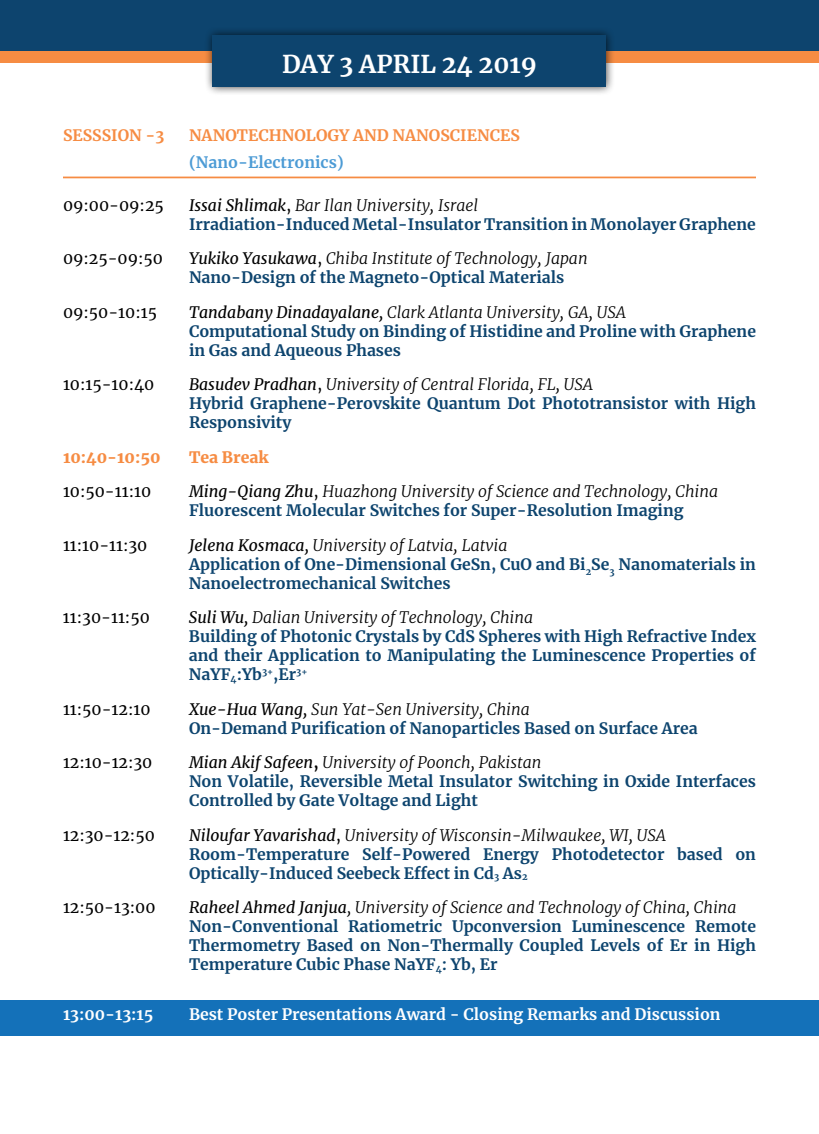
<style>
.page{position:relative;width:819px;height:1134px;background:#fff}
.page>*{position:absolute;margin:0;border:0;box-sizing:border-box;transform-origin:0 0}
.t1{font:700 24.5px "Merriweather";color:#fff}
.t2{font:700 15.75px/18.9px "Merriweather";color:#0d446e}
.t3{font:15.75px "Merriweather";color:#000}
.t4{font:700 15.75px "Merriweather";color:#fff}
.t5{font:700 15.75px "Merriweather";color:#f68c43}
.t6{font:900 15.75px "Merriweather";color:#f68c43}
.t7{font:700 15.75px "Merriweather";color:#4c9bd5}
.s1{font-weight:400;font-style:italic;color:#000}
.s2{font-weight:400;color:#000}
.s3{font-weight:300;font-style:italic;color:#000}
.s4{color:#000}
</style>
<div class="page">
<div style="left:0;top:1000px;width:819px;height:35px;background:#1471b9"></div>
<div style="left:0;top:0;width:819px;height:52px;background:#0d446e"></div>
<div style="left:0;top:52px;width:819px;height:11px;background:#f68c43"></div>
<div style="left:204px;top:26px;width:411px;height:70px;background:#000;opacity:.75"></div>
<div style="left:213px;top:35px;width:393px;height:52px;background:#0d446e"></div>
<hr style="left:63px;top:177px;width:693px;height:1px;background:#f68c43">
<h1 class="t1" style="left:282px;top:47px;width:256px">DAY 3 APRIL 24 2019</h1>
<p class="t5" style="left:63px;top:125px;width:103px">SESSSION -3</p>
<p class="t5" style="left:189px;top:125px;width:332px">NANOTECHNOLOGY AND NANOSCIENCES</p>
<p class="t7" style="left:189px;top:152px;width:156px">(Nano-Electronics)</p>
<p class="t3" style="left:63px;top:194px;width:102px">09:00-09:25</p>
<p class="t2" style="left:189px;top:195px;width:568px"><span class="s1">Issai Shlimak</span><span class="s2">,</span> <span class="s3">Bar Ilan University, Israel<br></span>Irradiation-Induced Metal-Insulator Transition in Monolayer Graphene</p>
<p class="t3" style="left:63px;top:248px;width:102px">09:25-09:50</p>
<p class="t2" style="left:189px;top:249px;width:400px"><span class="s1">Yukiko Yasukawa</span><span class="s2">,</span> <span class="s3">Chiba Institute of Technology, Japan<br></span>Nano-Design of the Magneto-Optical Materials</p>
<p class="t3" style="left:63px;top:301px;width:96px">09:50-10:15</p>
<p class="t2" style="left:189px;top:302px;width:569px"><span class="s1">Tandabany Dinadayalane,</span> <span class="s3">Clark Atlanta University, GA, USA<br></span>Computational Study on Binding of Histidine and Proline with Graphene in Gas and Aqueous Phases</p>
<p class="t3" style="left:63px;top:374px;width:93px">10:15-10:40</p>
<p class="t2" style="left:189px;top:375px;width:568px"><span class="s1">Basudev Pradhan</span><span class="s2">,</span> <span class="s3">University of Central Florida, FL, USA<br></span>Hybrid Graphene-Perovskite Quantum Dot Phototransistor with High<br>Responsivity</p>
<p class="t6" style="left:63px;top:446px;width:99px">10:40-10:50</p>
<p class="t6" style="left:189px;top:446px;width:81px">Tea Break</p>
<p class="t3" style="left:63px;top:481px;width:90px">10:50-11:10</p>
<p class="t2" style="left:189px;top:482px;width:531px"><span class="s1">Ming-Qiang Zhu</span><span class="s2">,</span> <span class="s3">Huazhong University of Science and Technology, China<br></span>Fluorescent Molecular Switches for Super-Resolution Imaging</p>
<p class="t3" style="left:63px;top:534px;width:86px">11:10-11:30</p>
<p class="t2" style="left:189px;top:535px;width:568px"><span class="s1">Jelena Kosmaca,</span> <span class="s3">University of Latvia, Latvia<br></span>Application of One-Dimensional GeSn, CuO and Bi<sub>2</sub>Se<sub>3</sub> Nanomaterials in<br>Nanoelectromechanical Switches</p>
<p class="t3" style="left:63px;top:607px;width:88px">11:30-11:50</p>
<p class="t2" style="left:189px;top:608px;width:569px"><span class="s1">Suli Wu,</span> <span class="s3">Dalian University of Technology, China<br></span>Building of Photonic Crystals by CdS Spheres with High Refractive Index and their Application to Manipulating the Luminescence Properties of NaYF<sub>4</sub>:Yb<sup>3+</sup>,Er<sup>3+</sup></p>
<p class="t3" style="left:63px;top:698px;width:89px">11:50-12:10</p>
<p class="t2" style="left:189px;top:699px;width:510px"><span class="s1">Xue-Hua Wang,</span> <span class="s3">Sun Yat-Sen University, China<br></span>On-Demand Purification of Nanoparticles Based on Surface Area</p>
<p class="t3" style="left:63px;top:752px;width:91px">12:10-12:30</p>
<p class="t2" style="left:189px;top:753px;width:568px"><span class="s1">Mian Akif Safeen</span><span class="s4">,</span> <span class="s3">University of Poonch, Pakistan<br></span>Non Volatile, Reversible Metal Insulator Switching in Oxide Interfaces<br>Controlled by Gate Voltage and Light</p>
<p class="t3" style="left:63px;top:824px;width:93px">12:30-12:50</p>
<p class="t2" style="left:189px;top:825px;width:569px"><span class="s1">Niloufar Yavarishad</span><span class="s2">,</span> <span class="s3">University of Wisconsin-Milwaukee, WI, USA<br></span>Room-Temperature Self-Powered Energy Photodetector based on<br>Optically-Induced Seebeck Effect in Cd<sub>3</sub> As<sub>2</sub></p>
<p class="t3" style="left:63px;top:897px;width:94px">12:50-13:00</p>
<p class="t2" style="left:189px;top:898px;width:568px"><span class="s1">Raheel Ahmed Janjua</span><span class="s3">, University of Science and Technology of China, China </span>Non-Conventional Ratiometric Upconversion Luminescence Remote Thermometry Based on Non-Thermally Coupled Levels of Er in High Temperature Cubic Phase NaYF<sub>4</sub>: Yb, Er</p>
<p class="t4" style="left:63px;top:1004px;width:92px">13:00-13:15</p>
<p class="t4" style="left:189px;top:1004px;width:533px">Best Poster Presentations Award - Closing Remarks and Discussion</p>
</div>
